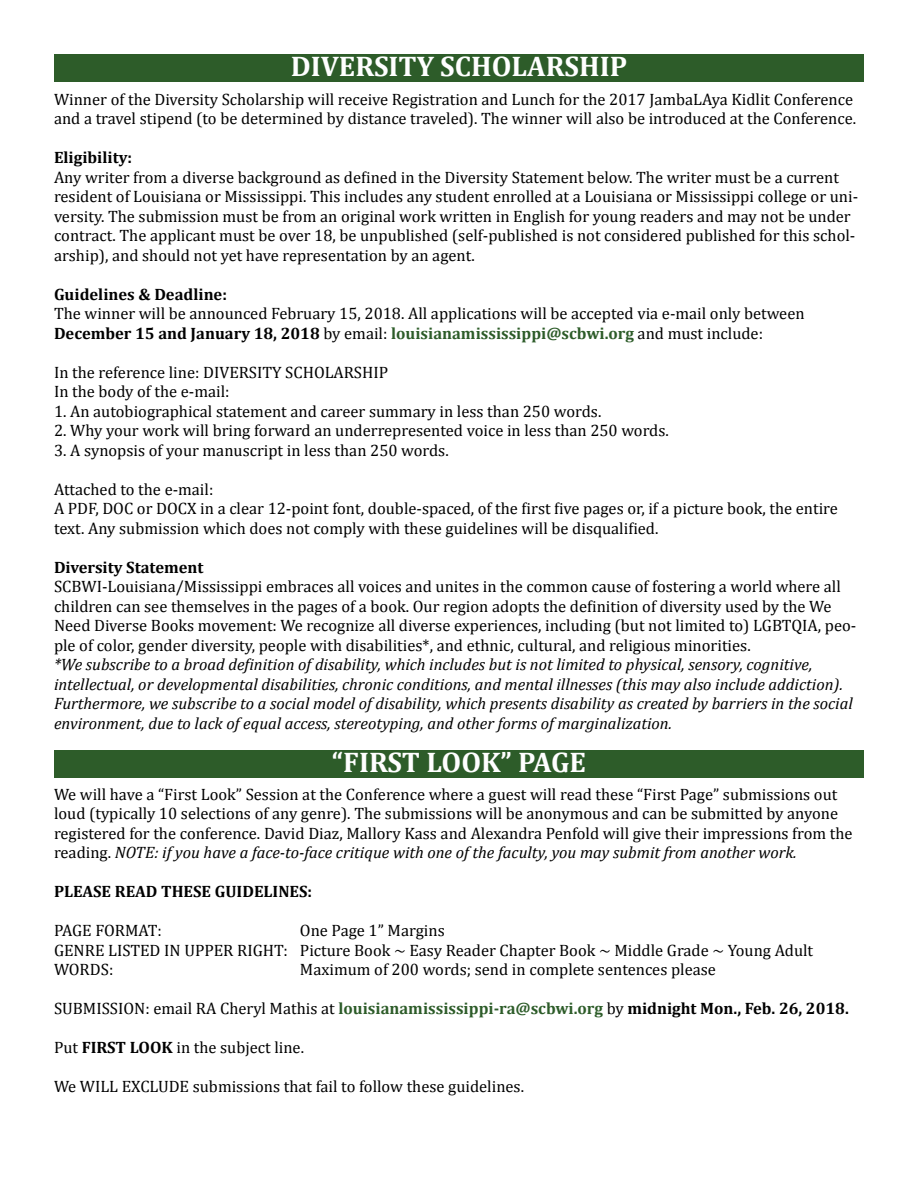
<style>
.page{position:relative;width:918px;height:1188px;background:#fff}
.page>*{position:absolute;margin:0;border:0;box-sizing:border-box;transform-origin:0 0}
.t1{font:700 28.5px "Cambria";color:#fff}
.t2{font:16.5px/19.5px "Cambria";color:#000}
.t3{font:italic 16.5px/19.5px "Cambria";color:#000}
.t4{font:700 16.5px "Cambria";color:#000}
.s1{font-weight:700}
.s2{font-weight:700;color:#2d5c29}
.s3{font-style:italic}
</style>
<div class="page">
<div style="left:54px;top:54px;width:810px;height:28px;background:#2d5c29"></div>
<div style="left:54px;top:750px;width:810px;height:27px;background:#2d5c29"></div>
<h1 class="t1" style="left:291px;top:46px;width:338px">DIVERSITY SCHOLARSHIP</h1>
<p class="t2" style="left:54px;top:89px;width:804px">Winner of the Diversity Scholarship will receive Registration and Lunch for the 2017 JambaLAya Kidlit Conference and a travel stipend (to be determined by distance traveled). The winner will also be introduced at the Conference.</p>
<p class="t4" style="left:54px;top:146px;width:80px">Eligibility:</p>
<p class="t2" style="left:54px;top:167px;width:806px">Any writer from a diverse background as defined in the Diversity Statement below. The writer must be a current resident of Louisiana or Mississippi. This includes any student enrolled at a Louisiana or Mississippi college or uni&shy;versity. The submission must be from an original work written in English for young readers and may not be under contract. The applicant must be over 18, be unpublished (self-published is not considered published for this schol&shy;arship), and should not yet have representation by an agent.</p>
<p class="t4" style="left:54px;top:282px;width:175px">Guidelines &amp; Deadline:</p>
<p class="t2" style="left:54px;top:304px;width:752px">The winner will be announced February 15, 2018. All applications will be accepted via e-mail only between<br><span class="s1">December 15 and January 18, 2018</span> by email: <span class="s2">louisianamississippi@scbwi.org</span> and must include:</p>
<p class="t2" style="left:54px;top:362px;width:336px">In the reference line: DIVERSITY SCHOLARSHIP<br>In the body of the e-mail:</p>
<p class="t2" style="left:54px;top:401px;width:549px">1. An autobiographical statement and career summary in less than 250 words.</p>
<p class="t2" style="left:54px;top:421px;width:616px">2. Why your work will bring forward an underrepresented voice in less than 250 words.</p>
<p class="t2" style="left:54px;top:440px;width:396px">3. A synopsis of your manuscript in less than 250 words.</p>
<p class="t2" style="left:54px;top:479px;width:785px">Attached to the e-mail:<br>A PDF, DOC or DOCX in a clear 12-point font, double-spaced, of the first five pages or, if a picture book, the entire text. Any submission which does not comply with these guidelines will be disqualified.</p>
<p class="t4" style="left:54px;top:555px;width:151px">Diversity Statement</p>
<p class="t2" style="left:54px;top:577px;width:804px">SCBWI-Louisiana/Mississippi embraces all voices and unites in the common cause of fostering a world where all children can see themselves in the pages of a book. Our region adopts the definition of diversity used by the We Need Diverse Books movement: We recognize all diverse experiences, including (but not limited to) LGBTQIA, peo&shy;ple of color, gender diversity, people with disabilities*, and ethnic, cultural, and religious minorities.</p>
<p class="t3" style="left:54px;top:654px;width:800px">*We subscribe to a broad definition of disability, which includes but is not limited to physical, sensory, cognitive, intellectual, or developmental disabilities, chronic conditions, and mental illnesses (this may also include addiction).<br>Furthermore, we subscribe to a social model of disability, which presents disability as created by barriers in the social environment, due to lack of equal access, stereotyping, and other forms of marginalization.</p>
<h1 class="t1" style="left:332px;top:742px;width:256px">“FIRST LOOK” PAGE</h1>
<p class="t2" style="left:54px;top:784px;width:800px">We will have a “First Look” Session at the Conference where a guest will read these “First Page” submissions out loud (typically 10 selections of any genre). The submissions will be anonymous and can be submitted by anyone registered for the conference. David Diaz, Mallory Kass and Alexandra Penfold will give their impressions from the reading. <span class="s3">NOTE: if you have a face-to-face critique with one of the faculty, you may submit from another work.</span></p>
<p class="t4" style="left:54px;top:880px;width:260px">PLEASE READ THESE GUIDELINES:</p>
<p class="t2" style="left:54px;top:921px;width:109px">PAGE FORMAT:</p>
<p class="t2" style="left:54px;top:921px;width:761px;text-indent:246px">One Page 1” Margins<br>GENRE LISTED IN UPPER RIGHT: Picture Book ~ Easy Reader Chapter Book ~ Middle Grade ~ Young Adult<br>WORDS:</p>
<p class="t2" style="left:300px;top:960px;width:417px">Maximum of 200 words; send in complete sentences please</p>
<p class="t2" style="left:54px;top:999px;width:796px">SUBMISSION: email RA Cheryl Mathis at <span class="s2">louisianamississippi-ra@scbwi.org</span> by <span class="s1">midnight Mon., Feb. 26, 2018.</span></p>
<p class="t2" style="left:54px;top:1038px;width:252px">Put <span class="s1">FIRST LOOK</span> in the subject line.</p>
<p class="t2" style="left:54px;top:1077px;width:472px">We WILL EXCLUDE submissions that fail to follow these guidelines.</p>
</div>
